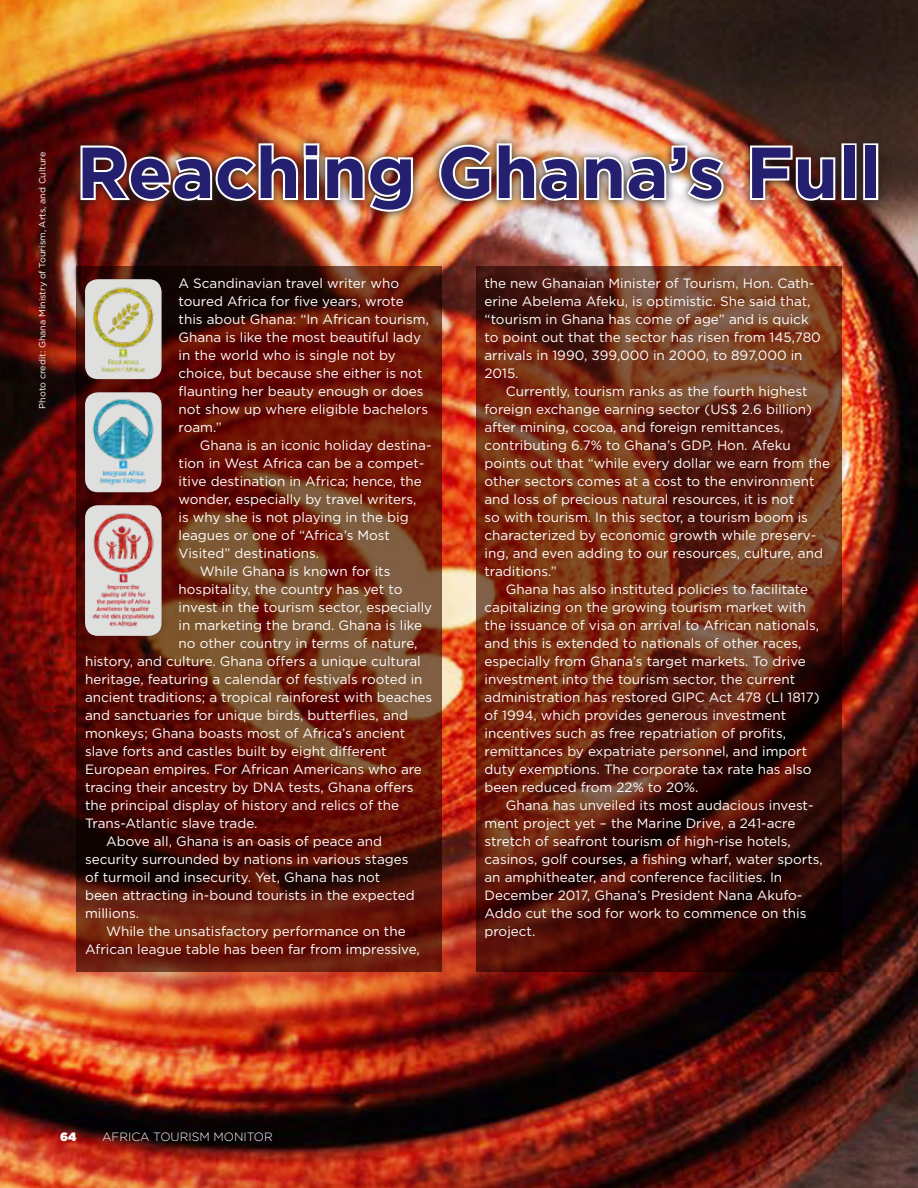
<style>
.page{position:relative;width:918px;height:1188px;background:#fff}
.page>*{position:absolute;margin:0;border:0;box-sizing:border-box;transform-origin:0 0}
.Head_1{font:700 72px "Gotham";color:#241f6f}
.Body_w_indent{font:13.5px/18px "Gotham";color:#fff}
.White_body{font:13.5px/18px "Gotham";color:#fff}
.t1{font:300 12px "Gotham";color:#fff}
.t2{font:900 12px "Gotham";color:#fff}
.Photo_credit{font:9px "Gotham";color:#fff}
</style>
<div class="page">
<img style="left:0;top:0;width:918px;height:1188px">
<img style="left:71px;top:135px;width:847px;height:85px">
<img style="left:78px;top:141px;width:337px;height:73px">
<img style="left:437px;top:141px;width:289px;height:62px">
<img style="left:748px;top:143px;width:89px;height:60px">
<div style="left:841px;top:143px;width:16px;height:57px;border:4px solid #fff"></div>
<div style="left:863px;top:143px;width:15px;height:57px;border:4px solid #fff"></div>
<svg style="left:77px;top:266px;width:365px;height:706px;background:#611c0e"></svg>
<svg style="left:476px;top:266px;width:365px;height:706px;background:#5e2312"></svg>
<div style="left:76px;top:496px;width:95px;height:149px;background:#231f20;opacity:.2"></div>
<div style="left:85px;top:505px;width:77px;height:131px;background:#dfdfde;border-radius:13px"></div>
<img style="left:85px;top:506px;width:75px;height:130px">
<div style="left:76px;top:383px;width:95px;height:119px;background:#231f20;opacity:.2"></div>
<div style="left:85px;top:392px;width:77px;height:100px;background:#dfdfde;border-radius:13px"></div>
<img style="left:85px;top:393px;width:75px;height:93px">
<div style="left:76px;top:270px;width:95px;height:118px;background:#231f20;opacity:.2"></div>
<div style="left:85px;top:279px;width:77px;height:100px;background:#dfdfde;border-radius:13px"></div>
<img style="left:85px;top:280px;width:75px;height:93px">
<p class="Photo_credit" style="left:37px;top:409px;width:258px;rotate:-90deg">Photo credit: Ghana Ministry of Tourism, Arts, and Culture</p>
<p class="Head_1" style="left:77px;top:125px;width:807px">Reaching Ghana’s Full</p>
<p class="White_body" style="left:179px;top:274px;width:252px">A Scandinavian travel writer who toured Africa for five years, wrote this about Ghana: “In African tourism,<br>Ghana is like the most beautiful lady in the world who is single not by choice, but because she either is not flaunting her beauty enough or does not show up where eligible bachelors roam.”</p>
<p class="Body_w_indent" style="left:179px;top:436px;width:254px;text-indent:21px">Ghana is an iconic holiday destina&shy;tion in West Africa can be a compet&shy;itive destination in Africa; hence, the wonder, especially by travel writers,<br>is why she is not playing in the big leagues or one of “Africa’s Most Visited” destinations.</p>
<p class="Body_w_indent" style="left:200px;top:562px;width:192px">While Ghana is known for its</p>
<p class="Body_w_indent" style="left:179px;top:580px;width:225px">hospitality, the country has yet to</p>
<p class="Body_w_indent" style="left:179px;top:598px;width:255px">invest in the tourism sector, especially</p>
<p class="Body_w_indent" style="left:179px;top:616px;width:245px">in marketing the brand. Ghana is like</p>
<p class="Body_w_indent" style="left:179px;top:634px;width:241px">no other country in terms of nature,</p>
<p class="Body_w_indent" style="left:85px;top:652px;width:337px">history, and culture. Ghana offers a unique cultural</p>
<p class="Body_w_indent" style="left:85px;top:670px;width:339px">heritage, featuring a calendar of festivals rooted in</p>
<p class="Body_w_indent" style="left:85px;top:688px;width:349px">ancient traditions; a tropical rainforest with beaches</p>
<p class="Body_w_indent" style="left:85px;top:706px;width:325px">and sanctuaries for unique birds, butterflies, and</p>
<p class="Body_w_indent" style="left:85px;top:724px;width:322px">monkeys; Ghana boasts most of Africa’s ancient</p>
<p class="Body_w_indent" style="left:85px;top:742px;width:303px">slave forts and castles built by eight different</p>
<p class="Body_w_indent" style="left:85px;top:760px;width:338px">European empires. For African Americans who are</p>
<p class="Body_w_indent" style="left:85px;top:778px;width:330px">tracing their ancestry by DNA tests, Ghana offers</p>
<p class="Body_w_indent" style="left:85px;top:796px;width:316px">the principal display of history and relics of the</p>
<p class="Body_w_indent" style="left:85px;top:814px;width:174px">Trans-Atlantic slave trade.</p>
<p class="Body_w_indent" style="left:85px;top:832px;width:331px;text-indent:21px">Above all, Ghana is an oasis of peace and security surrounded by nations in various stages of turmoil and insecurity. Yet, Ghana has not been attracting in-bound tourists in the expected millions.</p>
<p class="Body_w_indent" style="left:85px;top:922px;width:336px;text-align:center">While the unsatisfactory performance on the<br>African league table has been far from impressive,</p>
<p class="Body_w_indent" style="left:485px;top:274px;width:338px">the new Ghanaian Minister of Tourism, Hon. Cath&shy;erine Abelema Afeku, is optimistic. She said that, “tourism in Ghana has come of age” and is quick to point out that the sector has risen from 145,780 arrivals in 1990, 399,000 in 2000, to 897,000 in 2015.</p>
<p class="Body_w_indent" style="left:485px;top:382px;width:347px;text-indent:21px">Currently, tourism ranks as the fourth highest foreign exchange earning sector (US$ 2.6 billion) after mining, cocoa, and foreign remittances, contributing 6.7% to Ghana’s GDP. Hon. Afeku points out that “while every dollar we earn from the other sectors comes at a cost to the environment and loss of precious natural resources, it is not<br>so with tourism. In this sector, a tourism boom is characterized by economic growth while preserv&shy;ing, and even adding to our resources, culture, and traditions.”</p>
<p class="Body_w_indent" style="left:485px;top:580px;width:337px;text-indent:21px">Ghana has also instituted policies to facilitate capitalizing on the growing tourism market with the issuance of visa on arrival to African nationals, and this is extended to nationals of other races, especially from Ghana’s target markets. To drive investment into the tourism sector, the current administration has restored GIPC Act 478 (LI 1817) of 1994, which provides generous investment incentives such as free repatriation of profits, remittances by expatriate personnel, and import duty exemptions. The corporate tax rate has also been reduced from 22% to 20%.</p>
<p class="Body_w_indent" style="left:485px;top:796px;width:340px;text-indent:21px">Ghana has unveiled its most audacious invest&shy;ment project yet – the Marine Drive, a 241-acre stretch of seafront tourism of high-rise hotels, casinos, golf courses, a fishing wharf, water sports, an amphitheater, and conference facilities. In December 2017, Ghana’s President Nana Akufo-Addo cut the sod for work to commence on this project.</p>
<p class="t2" style="left:60px;top:1128px;width:18px">64</p>
<p class="t1" style="left:102px;top:1129px;width:172px">AFRICA TOURISM MONITOR</p>
</div>
